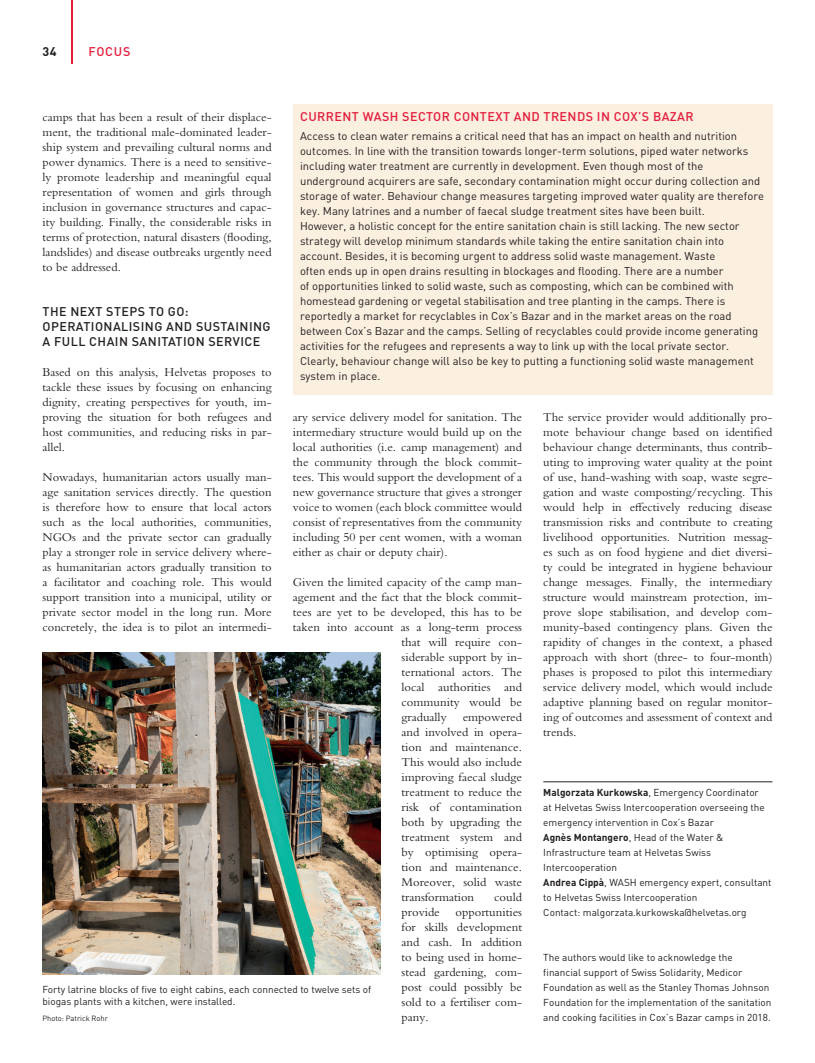
<style>
.page{position:relative;width:815px;height:1063px;background:#fff}
.page>*{position:absolute;margin:0;border:0;box-sizing:border-box;transform-origin:0 0}
.Fliesstext{font:12.5px/15px "Bembo Std";color:#231f20;text-align:justify}
.Fliesstext_Zwischenu{font:500 12.5px/15px "DIN Pro";letter-spacing:.035em;color:#231f20}
.Fliesstext_Zwischenu-2{font:500 12.5px "DIN Pro";letter-spacing:.035em;color:#e41c3b}
.t1{font:700 12.5px "DIN Pro";color:#231f20}
.Tabelle_Text{font:11.25px/15px "DIN Pro";color:#231f20}
.Autorenzeile{font:10px/15px "DIN Pro";color:#231f20}
.Bildunterschrift{font:10px/12px "DIN Pro";color:#231f20}
.Bildunterschrift-2{font:7.5px "DIN Pro";color:#231f20}
.s1{font-weight:700}
</style>
<div class="page">
<hr style="left:71px;top:0;width:2px;height:64px;background:#e41c3b">
<hr style="left:543px;top:782px;width:229px;height:1px;background:#231f20">
<div style="left:293px;top:104px;width:479px;height:291px;background:#fbefe0"></div>
<img style="left:43px;top:653px;width:337px;height:321px">
<p class="t1" style="left:43px;top:43px;width:16px">34</p>
<p class="Fliesstext_Zwischenu-2" style="left:89px;top:43px;width:43px">FOCUS</p>
<p class="Fliesstext_Zwischenu-2" style="left:300px;top:108px;width:395px">CURRENT WASH SECTOR CONTEXT AND TRENDS IN COX’S BAZAR</p>
<p class="Tabelle_Text" style="left:300px;top:128px;width:466px">Access to clean water remains a critical need that has an impact on health and nutrition outcomes. In line with the transition towards longer-term solutions, piped water networks including water treatment are currently in development. Even though most of the underground acquirers are safe, secondary contamination might occur during collection and storage of water. Behaviour change measures targeting improved water quality are therefore key. Many latrines and a number of faecal sludge treatment sites have been built.</p>
<p class="Tabelle_Text" style="left:300px;top:218px;width:460px">However, a holistic concept for the entire sanitation chain is still lacking. The new sector strategy will develop minimum standards while taking the entire sanitation chain into account. Besides, it is becoming urgent to address solid waste management. Waste<br>often ends up in open drains resulting in blockages and flooding. There are a number<br>of opportunities linked to solid waste, such as composting, which can be combined with homestead gardening or vegetal stabilisation and tree planting in the camps. There is reportedly a market for recyclables in Cox’s Bazar and in the market areas on the road between Cox’s Bazar and the camps. Selling of recyclables could provide income generating activities for the refugees and represents a way to link up with the local private sector.<br>Clearly, behaviour change will also be key to putting a functioning solid waste management system in place.</p>
<p class="Fliesstext" style="left:43px;top:110px;width:231px">camps that has been a result of their displace&shy;ment, the traditional male-dominated leader&shy;ship system and prevailing cultural norms and power dynamics. There is a need to sensitive&shy;ly promote leadership and meaningful equal representation of women and girls through inclusion in governance structures and capac&shy;ity building. Finally, the considerable risks in terms of protection, natural disasters (flooding, landslides) and disease outbreaks urgently need to be addressed.</p>
<p class="Fliesstext_Zwischenu" style="left:43px;top:304px;width:230px">THE NEXT STEPS TO GO:<br>OPERATIONALISING AND SUSTAINING<br>A FULL CHAIN SANITATION SERVICE</p>
<p class="Fliesstext" style="left:43px;top:365px;width:231px">Based on this analysis, Helvetas proposes to tackle these issues by focusing on enhancing dignity, creating perspectives for youth, im&shy;proving the situation for both refugees and host communities, and reducing risks in par&shy;allel.</p>
<p class="Fliesstext" style="left:43px;top:470px;width:231px">Nowadays, humanitarian actors usually man&shy;age sanitation services directly. The question is therefore how to ensure that local actors such as the local authorities, communities, NGOs and the private sector can gradually play a stronger role in service delivery where&shy;as humanitarian actors gradually transition to a facilitator and coaching role. This would support transition into a municipal, utility or private sector model in the long run. More concretely, the idea is to pilot an intermedi-</p>
<p class="Fliesstext" style="left:293px;top:410px;width:231px">ary service delivery model for sanitation. The intermediary structure would build up on the local authorities (i.e. camp management) and the community through the block commit&shy;tees. This would support the development of a new governance structure that gives a stronger voice to women (each block committee would consist of representatives from the community including 50 per cent women, with a woman either as chair or deputy chair).</p>
<p class="Fliesstext" style="left:293px;top:575px;width:231px">Given the limited capacity of the camp man-</p>
<p class="Fliesstext" style="left:293px;top:590px;width:231px">agement and the fact that the block commit-</p>
<p class="Fliesstext" style="left:293px;top:605px;width:231px">tees are yet to be developed, this has to be</p>
<p class="Fliesstext" style="left:293px;top:620px;width:231px">taken into account as a long-term process</p>
<p class="Fliesstext" style="left:402px;top:635px;width:122px">that will require con-</p>
<p class="Fliesstext" style="left:402px;top:650px;width:122px">siderable support by in-</p>
<p class="Fliesstext" style="left:402px;top:665px;width:122px">ternational actors. The</p>
<p class="Fliesstext" style="left:402px;top:680px;width:122px">local authorities and</p>
<p class="Fliesstext" style="left:402px;top:695px;width:122px">community would be</p>
<p class="Fliesstext" style="left:402px;top:710px;width:46px">gradually</p>
<p class="Fliesstext" style="left:543px;top:410px;width:231px">The service provider would additionally pro&shy;mote behaviour change based on identified behaviour change determinants, thus contrib&shy;uting to improving water quality at the point of use, hand-washing with soap, waste segre&shy;gation and waste composting/recycling. This would help in effectively reducing disease transmission risks and contribute to creating livelihood opportunities. Nutrition messag&shy;es such as on food hygiene and diet diversi&shy;ty could be integrated in hygiene behaviour change messages. Finally, the intermediary structure would mainstream protection, im&shy;prove slope stabilisation, and develop com&shy;munity-based contingency plans. Given the rapidity of changes in the context, a phased approach with short (three- to four-month) phases is proposed to pilot this intermediary service delivery model, which would include adaptive planning based on regular monitor&shy;ing of outcomes and assessment of context and trends.</p>
<p class="Fliesstext" style="left:402px;top:710px;width:122px;text-indent:61px">empowered and involved in opera&shy;tion and maintenance.<br>This would also include improving faecal sludge treatment to reduce the risk of contamination both by upgrading the treatment system and by optimising opera&shy;tion and maintenance.<br>Moreover, solid waste transformation</p>
<p class="Autorenzeile" style="left:543px;top:785px;width:230px"><span class="s1">Malgorzata Kurkowska</span>, Emergency Coordinator<br>at Helvetas Swiss Intercooperation overseeing the emergency intervention in Cox’s Bazar<br><span class="s1">Agnès Montangero</span>, Head of the Water &amp; Infrastructure team at Helvetas Swiss Intercooperation<br><span class="s1">Andrea Cippà</span>, WASH emergency expert, consultant to Helvetas Swiss Intercooperation<br>Contact: malgorzata.kurkowska@helvetas.org</p>
<p class="Autorenzeile" style="left:543px;top:950px;width:230px">The authors would like to acknowledge the financial support of Swiss Solidarity, Medicor Foundation as well as the Stanley Thomas Johnson Foundation for the implementation of the sanitation and cooking facilities in Cox’s Bazar camps in 2018.</p>
<p class="Fliesstext" style="left:494px;top:890px;width:29px">could</p>
<p class="Fliesstext" style="left:402px;top:905px;width:40px">provide</p>
<p class="Fliesstext" style="left:402px;top:905px;width:122px;text-indent:54px">opportunities for skills development and cash. In addition to being used in home&shy;stead gardening, com&shy;post could possibly be sold to a fertiliser com&shy;pany.</p>
<p class="Bildunterschrift" style="left:43px;top:983px;width:330px">Forty latrine blocks of five to eight cabins, each connected to twelve sets of biogas plants with a kitchen, were installed.</p>
<p class="Bildunterschrift-2" style="left:43px;top:1013px;width:67px">Photo: Patrick Rohr</p>
</div>
